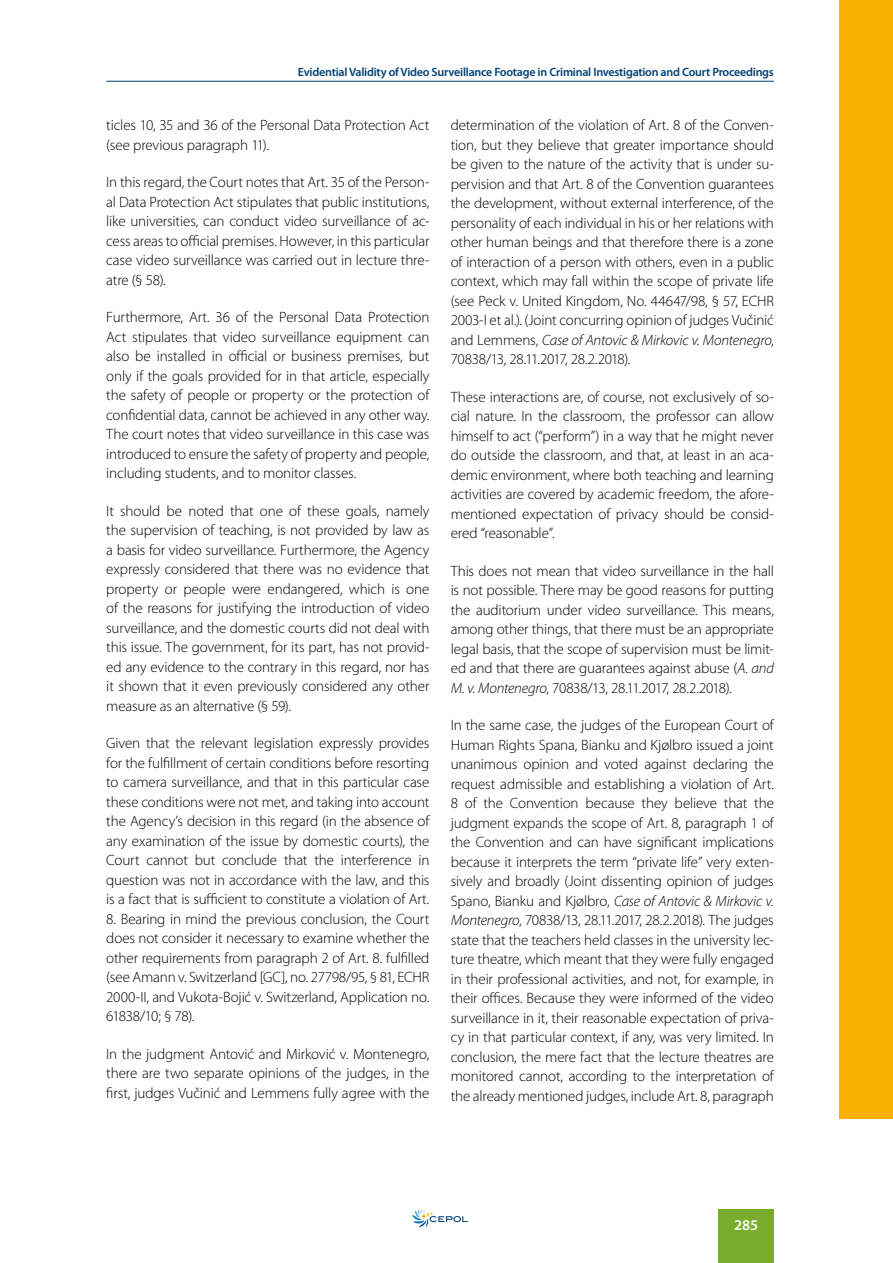
<style>
.page{position:relative;width:893px;height:1263px;background:#fff}
.page>*{position:absolute;margin:0;border:0;box-sizing:border-box;transform-origin:0 0}
.t1{font:300 15px/19.5px "Myriad Pro";letter-spacing:-.01em;color:#000;text-align:justify}
.t2{font:600 15px "Myriad Pro";color:#fff}
.t3{font:600 12px "Myriad Pro";letter-spacing:-.02em;color:#004177}
.s1{font-style:italic}
</style>
<div class="page">
<div style="left:839px;top:0;width:54px;height:1118px;background:#f9b000"></div>
<svg style="left:412px;top:1209px;width:56px;height:18px"></svg>
<div style="left:719px;top:1210px;width:55px;height:53px;background:#79ac2c"></div>
<hr style="left:106px;top:81px;width:668px;height:1px;background:#004177">
<p class="t3" style="left:298px;top:65px;width:477px">Evidential Validity of Video Surveillance Footage in Criminal Investigation and Court Proceedings</p>
<p class="t1" style="left:106px;top:116px;width:325px">ticles 10, 35 and 36 of the Personal Data Protection Act (see previous paragraph 11).</p>
<p class="t1" style="left:106px;top:173px;width:325px">In this regard, the Court notes that Art. 35 of the Person&shy;al Data Protection Act stipulates that public institutions, like universities, can conduct video surveillance of ac&shy;cess areas to official premises. However, in this particular case video surveillance was carried out in lecture thre&shy;atre (§ 58).</p>
<p class="t1" style="left:106px;top:308px;width:325px">Furthermore, Art. 36 of the Personal Data Protection Act stipulates that video surveillance equipment can also be installed in official or business premises, but only if the goals provided for in that article, especially the safety of people or property or the protection of confidential data, cannot be achieved in any other way.<br>The court notes that video surveillance in this case was introduced to ensure the safety of property and people, including students, and to monitor classes.</p>
<p class="t1" style="left:106px;top:501px;width:325px">It should be noted that one of these goals, namely the supervision of teaching, is not provided by law as a basis for video surveillance. Furthermore, the Agency expressly considered that there was no evidence that property or people were endangered, which is one of the reasons for justifying the introduction of video surveillance, and the domestic courts did not deal with this issue. The government, for its part, has not provid&shy;ed any evidence to the contrary in this regard, nor has it shown that it even previously considered any other measure as an alternative (§ 59).</p>
<p class="t1" style="left:106px;top:734px;width:325px">Given that the relevant legislation expressly provides for the fulfillment of certain conditions before resorting to camera surveillance, and that in this particular case these conditions were not met, and taking into account the Agency’s decision in this regard (in the absence of any examination of the issue by domestic courts), the Court cannot but conclude that the interference in question was not in accordance with the law, and this is a fact that is sufficient to constitute a violation of Art.</p>
<p class="t1" style="left:106px;top:909px;width:325px">8. Bearing in mind the previous conclusion, the Court does not consider it necessary to examine whether the other requirements from paragraph 2 of Art. 8. fulfilled (see Amann v. Switzerland [GC], no. 27798/95, § 81, ECHR 2000-II, and Vukota-Bojić v. Switzerland, Application no.<br>61838/10; § 78).</p>
<p class="t1" style="left:106px;top:1044px;width:325px">In the judgment Antović and Mirković v. Montenegro, there are two separate opinions of the judges, in the first, judges Vučinić and Lemmens fully agree with the</p>
<p class="t1" style="left:451px;top:116px;width:325px">determination of the violation of Art. 8 of the Conven&shy;tion, but they believe that greater importance should be given to the nature of the activity that is under su&shy;pervision and that Art. 8 of the Convention guarantees the development, without external interference, of the personality of each individual in his or her relations with other human beings and that therefore there is a zone of interaction of a person with others, even in a public context, which may fall within the scope of private life (see Peck v. United Kingdom, No. 44647/98, § 57, ECHR 2003-I et al.). (Joint concurring opinion of judges Vučinić and Lemmens, <span class="s1">Case of Antovic &amp; Mirkovic v. Montenegro</span>, 70838/13, 28.11.2017, 28.2.2018).</p>
<p class="t1" style="left:451px;top:387px;width:325px">These interactions are, of course, not exclusively of so&shy;cial nature. In the classroom, the professor can allow himself to act (“perform”) in a way that he might never do outside the classroom, and that, at least in an aca&shy;demic environment, where both teaching and learning activities are covered by academic freedom, the afore&shy;mentioned expectation of privacy should be consid&shy;ered “reasonable”.</p>
<p class="t1" style="left:451px;top:561px;width:325px">This does not mean that video surveillance in the hall is not possible. There may be good reasons for putting the auditorium under video surveillance. This means, among other things, that there must be an appropriate legal basis, that the scope of supervision must be limit&shy;ed and that there are guarantees against abuse (<span class="s1">A. and M. v. Montenegro</span>, 70838/13, 28.11.2017, 28.2.2018).</p>
<p class="t1" style="left:451px;top:716px;width:325px">In the same case, the judges of the European Court of Human Rights Spana, Bianku and Kjølbro issued a joint unanimous opinion and voted against declaring the request admissible and establishing a violation of Art.<br>8 of the Convention because they believe that the judgment expands the scope of Art. 8, paragraph 1 of the Convention and can have significant implications because it interprets the term “private life” very exten&shy;sively and broadly (Joint dissenting opinion of judges Spano, Bianku and Kjølbro, <span class="s1">Case of Antovic &amp; Mirkovic v.<br>Montenegro</span>, 70838/13, 28.11.2017, 28.2.2018). The judges state that the teachers held classes in the university lec&shy;ture theatre, which meant that they were fully engaged in their professional activities, and not, for example, in their offices. Because they were informed of the video surveillance in it, their reasonable expectation of priva&shy;cy in that particular context, if any, was very limited. In conclusion, the mere fact that the lecture theatres are monitored cannot, according to the interpretation of the already mentioned judges, include Art. 8, paragraph</p>
<p class="t2" style="left:734px;top:1216px;width:26px">285</p>
</div>
